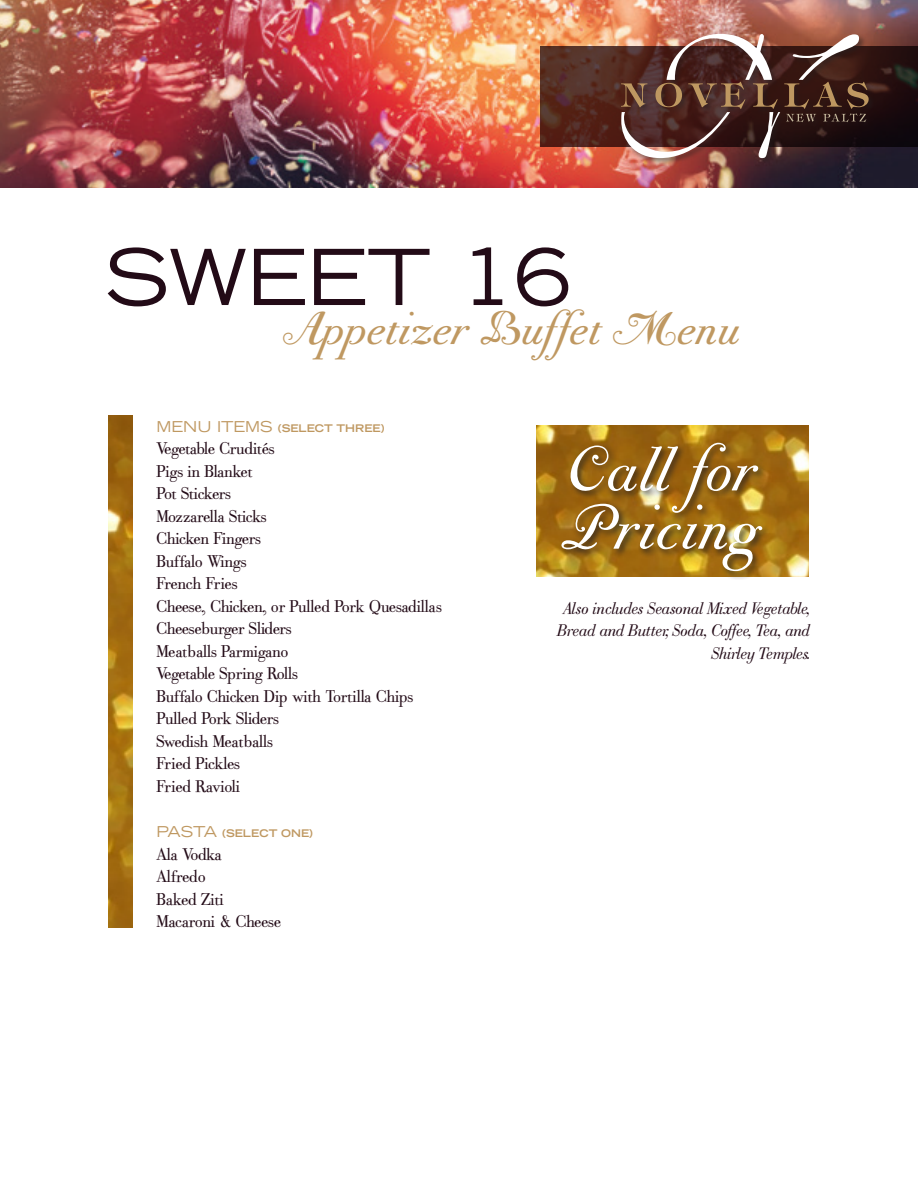
<style>
.page{position:relative;width:918px;height:1188px;background:#fff}
.page>*{position:absolute;margin:0;border:0;box-sizing:border-box;transform-origin:0 0}
.t1{font:expanded 77.25px "Trade Gothic LH";color:#230b17}
.t2{font:58.65px/58.2px "Bodoni Classic Chancery";color:#fff}
.t3{font:42.9px "Bodoni Classic Chancery";color:#bf9861}
.t4{font:16.5px/22.5px "Bodoni Classic Ad Roman";color:#230b17}
.t5{font:italic 16.5px/22.5px "Bodoni Classic Ad";letter-spacing:-.02em;color:#230b17;text-align:right}
.t6{font:700 expanded 10.5px "Trade Gothic LH";color:#bf9861}
.s1{font-weight:400;font-size:15px}
</style>
<div class="page">
<img style="left:0;top:0;width:918px;height:188px">
<svg style="left:540px;top:46px;width:378px;height:101px;background:#41211b"></svg>
<div style="left:620px;top:32px;width:256px;height:134px;background:#231f20;opacity:.5"></div>
<svg style="left:621px;top:34px;width:248px;height:124px;background:#603f38"></svg>
<img style="left:108px;top:415px;width:25px;height:513px">
<img style="left:537px;top:426px;width:272px;height:150px">
<div style="left:558px;top:439px;width:213px;height:141px;background:#231f20;opacity:.8"></div>
<h1 class="t1" style="left:105px;top:226px;width:467px">SWEET 16</h1>
<h3 class="t3" style="left:282px;top:301px;width:458px">Appetizer Buffet Menu</h3>
<p class="t6" style="left:157px;top:421px;width:229px"><span class="s1">MENU ITEMS</span> (SELECT THREE)</p>
<p class="t4" style="left:157px;top:437px;width:287px">Vegetable Crudités<br>Pigs in Blanket<br>Pot Stickers<br>Mozzarella Sticks<br>Chicken Fingers<br>Buffalo Wings<br>French Fries<br>Cheese, Chicken, or Pulled Pork Quesadillas<br>Cheeseburger Sliders<br>Meatballs Parmigano<br>Vegetable Spring Rolls<br>Buffalo Chicken Dip with Tortilla Chips<br>Pulled Pork Sliders<br>Swedish Meatballs<br>Fried Pickles<br>Fried Ravioli</p>
<p class="t6" style="left:157px;top:827px;width:158px"><span class="s1">PASTA</span> (SELECT ONE)</p>
<p class="t4" style="left:157px;top:843px;width:126px">Ala Vodka<br>Alfredo<br>Baked Ziti<br>Macaroni &amp; Cheese</p>
<h2 class="t2" style="left:560px;top:444px;width:199px">Call for<br>Pricing</h2>
<p class="t5" style="left:557px;top:597px;width:254px">Also includes Seasonal Mixed Vegetable,<br>Bread and Butter, Soda, Coffee, Tea, and<br>Shirley Temples.</p>
</div>
